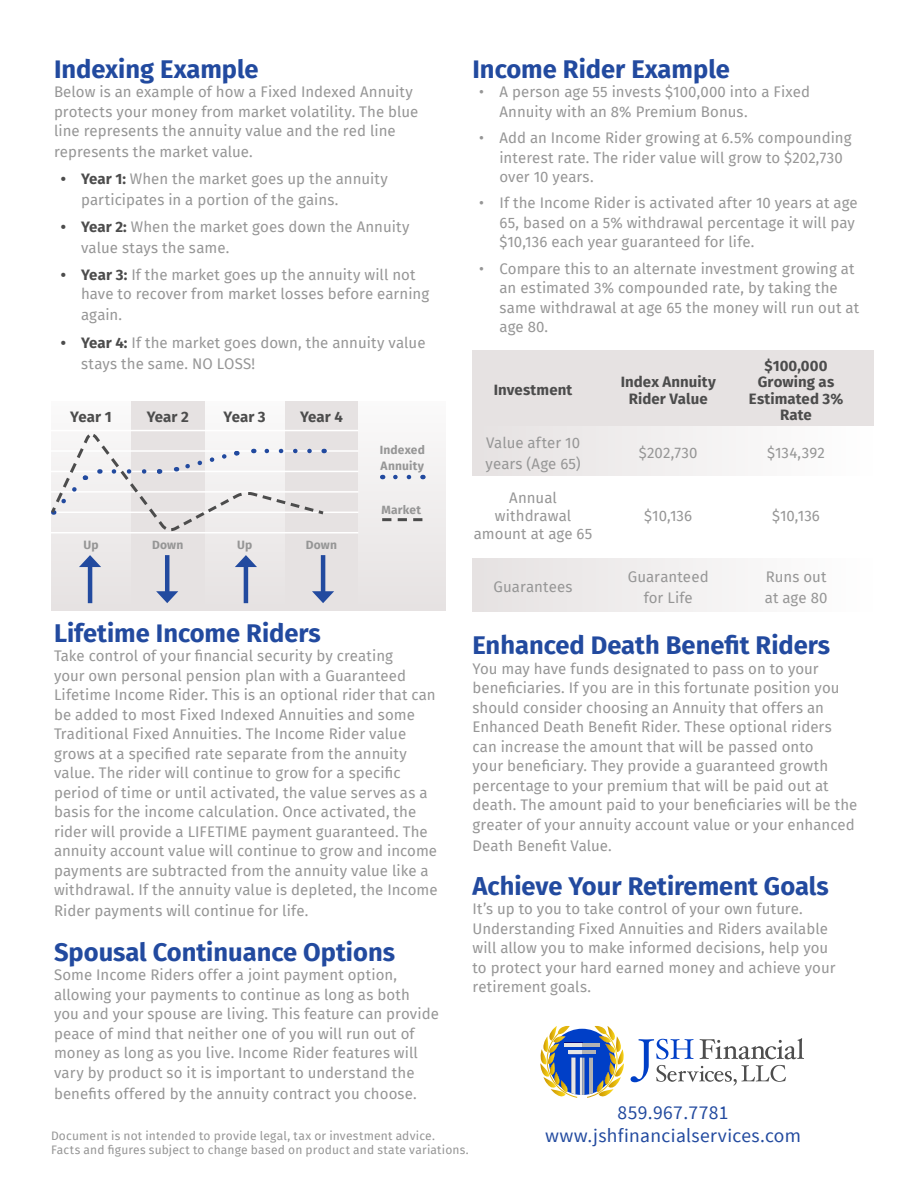
<style>
.page{position:relative;width:918px;height:1188px;background:#fff}
.page>*{position:absolute;margin:0;border:0;box-sizing:border-box;transform-origin:0 0}
.t1{font:700 25.5px "Fira Sans";color:#224a9f}
.Pull_Quote{font:19.5px "Source Sans Pro";letter-spacing:.02em;color:#224a9f}
.body{font:15px/19.5px "Fira Sans";letter-spacing:.005em;color:#969696}
.t2{font:700 15px/16.5px "Fira Sans";letter-spacing:.005em;color:#4c4c4c;text-align:center}
.t3{font:12px/14.4px "Fira Sans";letter-spacing:.015em;color:#969696}
.t4{font:700 12px/16.5px "Fira Sans";letter-spacing:.015em;color:#969696}
.s1{font-weight:700;color:#4c4c4c}
</style>
<div class="page">
<div style="left:472px;top:350px;width:402px;height:126px;background:#e6e2e2"></div>
<div style="left:472px;top:426px;width:402px;height:50px;background:linear-gradient(to right,#e6e2e2,#fefefe)"></div>
<div style="left:472px;top:559px;width:402px;height:53px;background:linear-gradient(to right,#e6e2e2,#fefefe)"></div>
<div style="left:51px;top:401px;width:395px;height:209px;background:#e6e2e2"></div>
<svg style="left:51px;top:401px;width:80px;height:203px"></svg>
<div style="left:358px;top:401px;width:88px;height:209px;background:#f0eeee"></div>
<svg style="left:205px;top:401px;width:80px;height:203px"></svg>
<hr style="left:51px;top:430px;width:307px;height:1px;background:#fff">
<hr style="left:51px;top:450px;width:307px;height:2px;background:#fff">
<hr style="left:51px;top:491px;width:307px;height:2px;background:#fff">
<hr style="left:51px;top:532px;width:307px;height:1px;background:#fff">
<hr style="left:51px;top:471px;width:307px;height:1px;background:#fff">
<hr style="left:51px;top:512px;width:307px;height:1px;background:#fff">
<hr style="left:88px;top:563px;width:4px;height:40px;background:#224a9f">
<svg style="left:79px;top:555px;width:22px;height:12px"></svg>
<hr style="left:244px;top:563px;width:4px;height:40px;background:#224a9f">
<svg style="left:235px;top:555px;width:22px;height:12px"></svg>
<hr style="left:165px;top:555px;width:4px;height:40px;background:#224a9f">
<svg style="left:156px;top:591px;width:22px;height:12px"></svg>
<hr style="left:321px;top:555px;width:4px;height:40px;background:#224a9f">
<svg style="left:312px;top:591px;width:22px;height:12px"></svg>
<svg style="left:393px;top:475px;width:16px;height:4px"></svg>
<svg style="left:382px;top:518px;width:40px;height:3px"></svg>
<svg style="left:51px;top:431px;width:276px;height:101px"></svg>
<svg style="left:631px;top:1038px;width:173px;height:48px"></svg>
<svg style="left:540px;top:1026px;width:84px;height:72px"></svg>
<p class="t1" style="left:54px;top:47px;width:206px">Indexing Example</p>
<p class="body" style="left:54px;top:82px;width:366px">Below is an example of how a Fixed Indexed Annuity protects your money from market volatility. The blue line represents the annuity value and the red line</p>
<p class="body" style="left:54px;top:142px;width:200px">represents the market value.</p>
<p class="body" style="left:81px;top:167px;width:308px;line-height:21px;text-indent:-20px"><span class="s1">• Year 1:</span> When the market goes up the annuity participates in a portion of the gains.</p>
<p class="body" style="left:81px;top:216px;width:330px;line-height:21px;text-indent:-20px"><span class="s1">• Year 2:</span> When the market goes down the Annuity value stays the same.</p>
<p class="body" style="left:81px;top:264px;width:350px;text-indent:-20px"><span class="s1">• Year 3:</span> If the market goes up the annuity will not have to recover from market losses before earning</p>
<p class="body" style="left:81px;top:305px;width:43px">again.</p>
<p class="body" style="left:81px;top:332px;width:346px;line-height:21px;text-indent:-20px"><span class="s1">• Year 4:</span> If the market goes down, the annuity value stays the same. NO LOSS!</p>
<p class="t2" style="left:70px;top:407px;width:43px">Year 1</p>
<p class="t2" style="left:147px;top:407px;width:44px">Year 2</p>
<p class="t2" style="left:224px;top:407px;width:44px">Year 3</p>
<p class="t2" style="left:300px;top:407px;width:44px">Year 4</p>
<p class="t4" style="left:83px;top:536px;width:17px">Up</p>
<p class="t4" style="left:152px;top:536px;width:33px">Down</p>
<p class="t4" style="left:237px;top:536px;width:17px">Up</p>
<p class="t4" style="left:306px;top:536px;width:33px">Down</p>
<p class="t4" style="left:380px;top:440px;width:47px">Indexed<br>Annuity</p>
<p class="t4" style="left:382px;top:501px;width:41px">Market</p>
<p class="t1" style="left:54px;top:612px;width:268px">Lifetime Income Riders</p>
<p class="body" style="left:54px;top:646px;width:385px">Take control of your financial security by creating<br>your own personal pension plan with a Guaranteed Lifetime Income Rider. This is an optional rider that can be added to most Fixed Indexed Annuities and some Traditional Fixed Annuities. The Income Rider value grows at a specified rate separate from the annuity value. The rider will continue to grow for a specific period of time or until activated, the value serves as a basis for the income calculation. Once activated, the rider will provide a LIFETIME payment guaranteed. The annuity account value will continue to grow and income payments are subtracted from the annuity value like a withdrawal. If the annuity value is depleted, the Income</p>
<p class="body" style="left:54px;top:901px;width:256px">Rider payments will continue for life.</p>
<p class="t1" style="left:54px;top:930px;width:343px">Spousal Continuance Options</p>
<p class="body" style="left:54px;top:965px;width:386px">Some Income Riders offer a joint payment option, allowing your payments to continue as long as both<br>you and your spouse are living. This feature can provide peace of mind that neither one of you will run out of money as long as you live. Income Rider features will vary by product so it is important to understand the</p>
<p class="body" style="left:54px;top:1083px;width:364px">benefits offered by the annuity contract you choose.</p>
<p class="t1" style="left:472px;top:47px;width:259px">Income Rider Example</p>
<p class="body" style="left:500px;top:82px;width:312px;text-indent:-20px">• A person age 55 invests $100,000 into a Fixed<br>Annuity with an 8% Premium Bonus.</p>
<p class="body" style="left:500px;top:128px;width:354px;text-indent:-20px">• Add an Income Rider growing at 6.5% compounding interest rate. The rider value will grow to $202,730 over 10 years.</p>
<p class="body" style="left:500px;top:193px;width:360px;text-indent:-20px">• If the Income Rider is activated after 10 years at age<br>65, based on a 5% withdrawal percentage it will pay $10,136 each year guaranteed for life.</p>
<p class="body" style="left:500px;top:258px;width:361px;text-indent:-20px">• Compare this to an alternate investment growing at an estimated 3% compounded rate, by taking the same withdrawal at age 65 the money will run out at age 80.</p>
<p class="t2" style="left:494px;top:381px;width:80px">Investment</p>
<p class="body" style="left:486px;top:432px;width:97px;line-height:21px">Value after 10 years (Age 65)</p>
<p class="body" style="left:474px;top:488px;width:120px;line-height:18px;text-align:center">Annual withdrawal amount at age 65</p>
<p class="body" style="left:494px;top:577px;width:80px">Guarantees</p>
<p class="t2" style="left:621px;top:372px;width:97px">Index Annuity<br>Rider Value</p>
<p class="body" style="left:639px;top:443px;width:60px">$202,730</p>
<p class="body" style="left:644px;top:506px;width:49px">$10,136</p>
<p class="body" style="left:628px;top:566px;width:82px;line-height:21px;text-align:center">Guaranteed for Life</p>
<p class="t2" style="left:749px;top:356px;width:96px">$100,000<br>Growing as<br>Estimated 3%<br>Rate</p>
<p class="body" style="left:767px;top:443px;width:59px">$134,392</p>
<p class="body" style="left:772px;top:506px;width:49px">$10,136</p>
<p class="body" style="left:765px;top:566px;width:64px;line-height:21px">Runs out at age 80</p>
<p class="t1" style="left:472px;top:624px;width:359px">Enhanced Death Benefit Riders</p>
<p class="body" style="left:472px;top:658px;width:386px">You may have funds designated to pass on to your beneficiaries. If you are in this fortunate position you should consider choosing an Annuity that offers an Enhanced Death Benefit Rider. These optional riders can increase the amount that will be passed onto<br>your beneficiary. They provide a guaranteed growth percentage to your premium that will be paid out at death. The amount paid to your beneficiaries will be the greater of your annuity account value or your enhanced</p>
<p class="body" style="left:472px;top:835px;width:141px">Death Benefit Value.</p>
<p class="t1" style="left:472px;top:864px;width:358px">Achieve Your Retirement Goals</p>
<p class="body" style="left:472px;top:899px;width:364px">It’s up to you to take control of your own future.<br>Understanding Fixed Annuities and Riders available will allow you to make informed decisions, help you to protect your hard earned money and achieve your retirement goals.</p>
<p class="t3" style="left:51px;top:1128px;width:419px">Document is not intended to provide legal, tax or investment advice.<br>Facts and figures subject to change based on product and state variations.</p>
<p class="Pull_Quote" style="left:618px;top:1100px;width:112px">859.967.7781</p>
<p class="Pull_Quote" style="left:545px;top:1123px;width:258px">www.jshfinancialservices.com</p>
</div>
